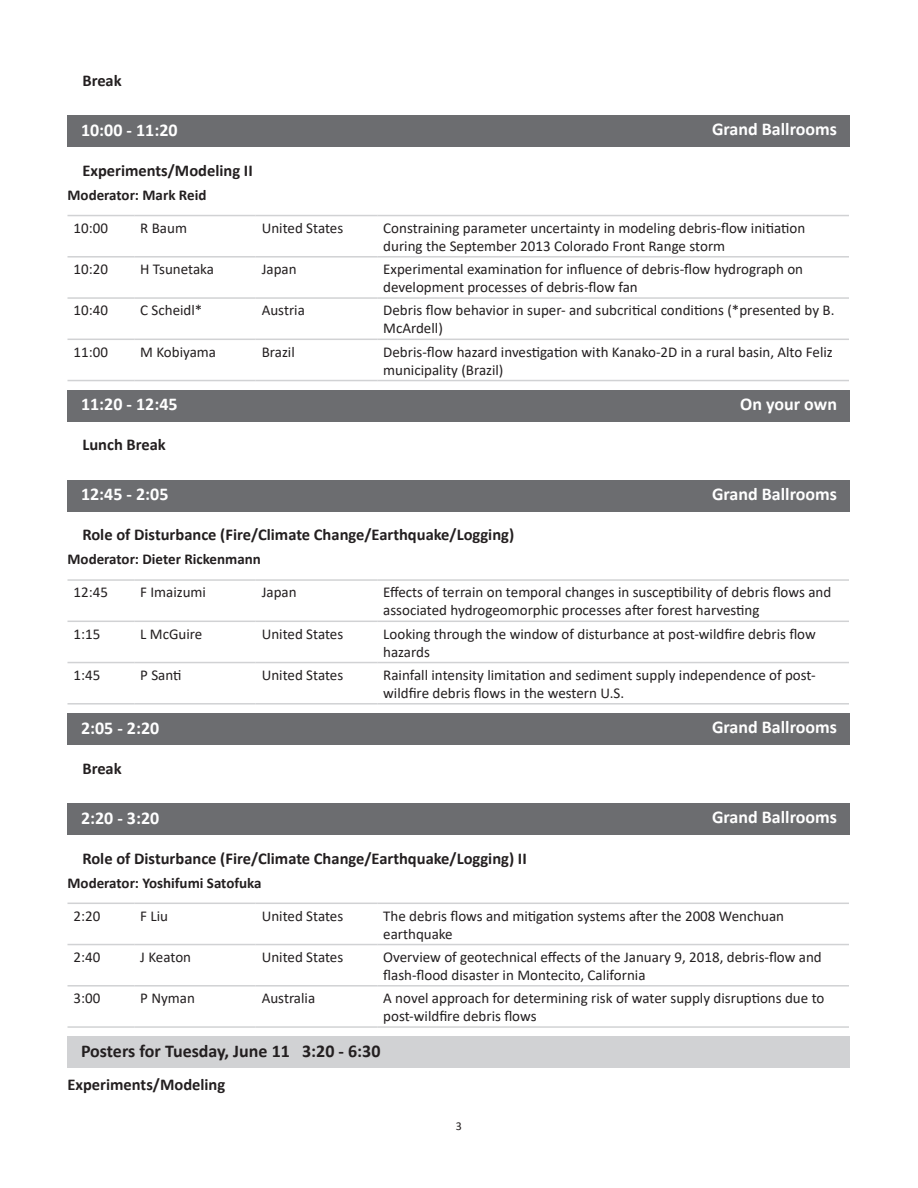
<style>
.page{position:relative;width:918px;height:1188px;background:#fff}
.page>*{position:absolute;margin:0;border:0;box-sizing:border-box;transform-origin:0 0}
.t1{font:700 18px "Calibri";color:#fff}
.t2{font:700 18px "Calibri";color:#231f20}
.t3{font:700 16.5px "Calibri";color:#231f20}
.t4{font:15px/18px "Calibri";color:#231f20}
.t5{font:700 15px "Calibri";color:#231f20}
.t6{font:12px "Calibri";color:#231f20}
</style>
<div class="page">
<div style="left:68px;top:116px;width:782px;height:31px;background:#6c6d70"></div>
<div style="left:68px;top:390px;width:782px;height:32px;background:#6c6d70"></div>
<div style="left:68px;top:480px;width:782px;height:32px;background:#6c6d70"></div>
<div style="left:68px;top:713px;width:782px;height:32px;background:#6c6d70"></div>
<div style="left:68px;top:803px;width:782px;height:32px;background:#6c6d70"></div>
<div style="left:68px;top:1037px;width:782px;height:31px;background:#d1d2d4"></div>
<hr style="left:68px;top:215px;width:66px;height:1px;background:#d1d2d4">
<hr style="left:134px;top:215px;width:122px;height:1px;background:#d1d2d4">
<hr style="left:256px;top:215px;width:121px;height:1px;background:#d1d2d4">
<hr style="left:377px;top:215px;width:472px;height:1px;background:#d1d2d4">
<hr style="left:68px;top:256px;width:66px;height:2px;background:#d1d2d4">
<hr style="left:134px;top:256px;width:122px;height:2px;background:#d1d2d4">
<hr style="left:256px;top:256px;width:121px;height:2px;background:#d1d2d4">
<hr style="left:377px;top:256px;width:472px;height:2px;background:#d1d2d4">
<hr style="left:68px;top:297px;width:66px;height:2px;background:#d1d2d4">
<hr style="left:134px;top:297px;width:122px;height:2px;background:#d1d2d4">
<hr style="left:256px;top:297px;width:121px;height:2px;background:#d1d2d4">
<hr style="left:377px;top:297px;width:472px;height:2px;background:#d1d2d4">
<hr style="left:68px;top:339px;width:66px;height:1px;background:#d1d2d4">
<hr style="left:68px;top:380px;width:66px;height:1px;background:#d1d2d4">
<hr style="left:134px;top:339px;width:122px;height:1px;background:#d1d2d4">
<hr style="left:134px;top:380px;width:122px;height:1px;background:#d1d2d4">
<hr style="left:256px;top:339px;width:121px;height:1px;background:#d1d2d4">
<hr style="left:256px;top:380px;width:121px;height:1px;background:#d1d2d4">
<hr style="left:377px;top:339px;width:472px;height:1px;background:#d1d2d4">
<hr style="left:377px;top:380px;width:472px;height:1px;background:#d1d2d4">
<hr style="left:68px;top:579px;width:66px;height:2px;background:#d1d2d4">
<hr style="left:134px;top:579px;width:122px;height:2px;background:#d1d2d4">
<hr style="left:256px;top:579px;width:121px;height:2px;background:#d1d2d4">
<hr style="left:377px;top:579px;width:472px;height:2px;background:#d1d2d4">
<hr style="left:68px;top:621px;width:66px;height:1px;background:#d1d2d4">
<hr style="left:134px;top:621px;width:122px;height:1px;background:#d1d2d4">
<hr style="left:256px;top:621px;width:121px;height:1px;background:#d1d2d4">
<hr style="left:377px;top:621px;width:472px;height:1px;background:#d1d2d4">
<hr style="left:68px;top:662px;width:66px;height:1px;background:#d1d2d4">
<hr style="left:68px;top:703px;width:66px;height:2px;background:#d1d2d4">
<hr style="left:134px;top:662px;width:122px;height:1px;background:#d1d2d4">
<hr style="left:134px;top:703px;width:122px;height:2px;background:#d1d2d4">
<hr style="left:256px;top:662px;width:121px;height:1px;background:#d1d2d4">
<hr style="left:256px;top:703px;width:121px;height:2px;background:#d1d2d4">
<hr style="left:377px;top:662px;width:472px;height:1px;background:#d1d2d4">
<hr style="left:377px;top:703px;width:472px;height:2px;background:#d1d2d4">
<hr style="left:68px;top:903px;width:66px;height:1px;background:#d1d2d4">
<hr style="left:134px;top:903px;width:122px;height:1px;background:#d1d2d4">
<hr style="left:256px;top:903px;width:121px;height:1px;background:#d1d2d4">
<hr style="left:377px;top:903px;width:472px;height:1px;background:#d1d2d4">
<hr style="left:68px;top:944px;width:66px;height:1px;background:#d1d2d4">
<hr style="left:134px;top:944px;width:122px;height:1px;background:#d1d2d4">
<hr style="left:256px;top:944px;width:121px;height:1px;background:#d1d2d4">
<hr style="left:377px;top:944px;width:472px;height:1px;background:#d1d2d4">
<hr style="left:68px;top:985px;width:66px;height:2px;background:#d1d2d4">
<hr style="left:68px;top:1026px;width:66px;height:2px;background:#d1d2d4">
<hr style="left:134px;top:985px;width:122px;height:2px;background:#d1d2d4">
<hr style="left:134px;top:1026px;width:122px;height:2px;background:#d1d2d4">
<hr style="left:256px;top:985px;width:121px;height:2px;background:#d1d2d4">
<hr style="left:256px;top:1026px;width:121px;height:2px;background:#d1d2d4">
<hr style="left:377px;top:985px;width:472px;height:2px;background:#d1d2d4">
<hr style="left:377px;top:1026px;width:472px;height:2px;background:#d1d2d4">
<p class="t3" style="left:82px;top:69px;width:41px">Break</p>
<p class="t1" style="left:81px;top:117px;width:98px">10:00 - 11:20</p>
<p class="t1" style="left:712px;top:116px;width:126px">Grand Ballrooms</p>
<p class="t3" style="left:82px;top:159px;width:172px">Experiments/Modeling II</p>
<p class="t5" style="left:68px;top:184px;width:140px">Moderator: Mark Reid</p>
<p class="t4" style="left:74px;top:218px;width:36px">10:00</p>
<p class="t4" style="left:140px;top:218px;width:48px">R Baum</p>
<p class="t4" style="left:262px;top:218px;width:83px">United States</p>
<p class="t4" style="left:383px;top:218px;width:424px">Constraining parameter uncertainty in modeling debris-flow initiation during the September 2013 Colorado Front Range storm</p>
<p class="t4" style="left:74px;top:260px;width:36px">10:20</p>
<p class="t4" style="left:140px;top:260px;width:75px">H Tsunetaka</p>
<p class="t4" style="left:262px;top:260px;width:36px">Japan</p>
<p class="t4" style="left:383px;top:260px;width:421px">Experimental examination for influence of debris-flow hydrograph on development processes of debris-flow fan</p>
<p class="t4" style="left:74px;top:301px;width:36px">10:40</p>
<p class="t4" style="left:140px;top:301px;width:64px">C Scheidl*</p>
<p class="t4" style="left:262px;top:301px;width:45px">Austria</p>
<p class="t4" style="left:383px;top:301px;width:453px">Debris flow behavior in super- and subcritical conditions (*presented by B.<br>McArdell)</p>
<p class="t4" style="left:74px;top:342px;width:36px">11:00</p>
<p class="t4" style="left:140px;top:342px;width:77px">M Kobiyama</p>
<p class="t4" style="left:262px;top:342px;width:35px">Brazil</p>
<p class="t4" style="left:383px;top:342px;width:451px">Debris-flow hazard investigation with Kanako-2D in a rural basin, Alto Feliz municipality (Brazil)</p>
<p class="t1" style="left:81px;top:392px;width:98px">11:20 - 12:45</p>
<p class="t1" style="left:740px;top:391px;width:98px">On your own</p>
<p class="t3" style="left:82px;top:433px;width:85px">Lunch Break</p>
<p class="t1" style="left:81px;top:482px;width:89px">12:45 - 2:05</p>
<p class="t1" style="left:712px;top:481px;width:126px">Grand Ballrooms</p>
<p class="t3" style="left:82px;top:523px;width:433px">Role of Disturbance (Fire/Climate Change/Earthquake/Logging)</p>
<p class="t5" style="left:68px;top:549px;width:195px">Moderator: Dieter Rickenmann</p>
<p class="t4" style="left:74px;top:583px;width:36px">12:45</p>
<p class="t4" style="left:140px;top:583px;width:67px">F Imaizumi</p>
<p class="t4" style="left:262px;top:583px;width:36px">Japan</p>
<p class="t4" style="left:383px;top:583px;width:450px">Effects of terrain on temporal changes in susceptibility of debris flows and associated hydrogeomorphic processes after forest harvesting</p>
<p class="t4" style="left:74px;top:624px;width:28px">1:15</p>
<p class="t4" style="left:140px;top:624px;width:64px">L McGuire</p>
<p class="t4" style="left:262px;top:624px;width:83px">United States</p>
<p class="t4" style="left:383px;top:624px;width:434px">Looking through the window of disturbance at post-wildfire debris flow hazards</p>
<p class="t4" style="left:74px;top:665px;width:28px">1:45</p>
<p class="t4" style="left:140px;top:665px;width:43px">P Santi</p>
<p class="t4" style="left:262px;top:665px;width:83px">United States</p>
<p class="t4" style="left:383px;top:665px;width:433px">Rainfall intensity limitation and sediment supply independence of post&shy;wildfire debris flows in the western U.S.</p>
<p class="t1" style="left:81px;top:715px;width:80px">2:05 - 2:20</p>
<p class="t1" style="left:712px;top:714px;width:126px">Grand Ballrooms</p>
<p class="t3" style="left:82px;top:756px;width:41px">Break</p>
<p class="t1" style="left:81px;top:805px;width:80px">2:20 - 3:20</p>
<p class="t1" style="left:712px;top:804px;width:126px">Grand Ballrooms</p>
<p class="t3" style="left:82px;top:846px;width:446px">Role of Disturbance (Fire/Climate Change/Earthquake/Logging) II</p>
<p class="t5" style="left:68px;top:872px;width:196px">Moderator: Yoshifumi Satofuka</p>
<p class="t4" style="left:74px;top:906px;width:28px">2:20</p>
<p class="t4" style="left:140px;top:906px;width:29px">F Liu</p>
<p class="t4" style="left:262px;top:906px;width:83px">United States</p>
<p class="t4" style="left:383px;top:906px;width:402px">The debris flows and mitigation systems after the 2008 Wenchuan earthquake</p>
<p class="t4" style="left:74px;top:947px;width:28px">2:40</p>
<p class="t4" style="left:140px;top:947px;width:52px">J Keaton</p>
<p class="t4" style="left:262px;top:947px;width:83px">United States</p>
<p class="t4" style="left:383px;top:947px;width:440px">Overview of geotechnical effects of the January 9, 2018, debris-flow and flash-flood disaster in Montecito, California</p>
<p class="t4" style="left:74px;top:989px;width:28px">3:00</p>
<p class="t4" style="left:140px;top:989px;width:56px">P Nyman</p>
<p class="t4" style="left:262px;top:989px;width:55px">Australia</p>
<p class="t4" style="left:383px;top:989px;width:443px">A novel approach for determining risk of water supply disruptions due to post-wildfire debris flows</p>
<p class="t2" style="left:81px;top:1038px;width:301px">Posters for Tuesday, June 11 3:20 - 6:30</p>
<p class="t3" style="left:68px;top:1073px;width:159px">Experiments/Modeling</p>
<p class="t6" style="left:456px;top:1117px;width:8px">3</p>
</div>
